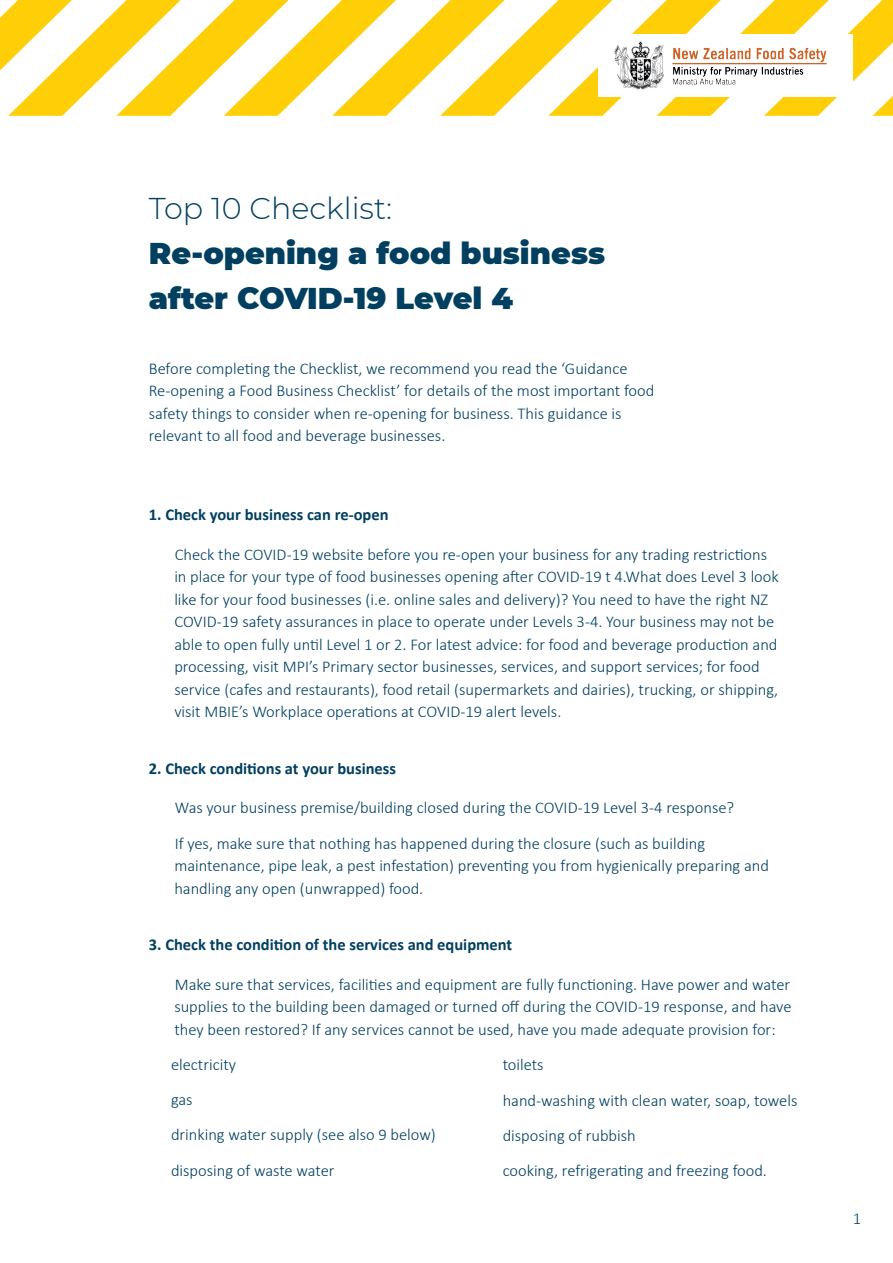
<style>
.page{position:relative;width:893px;height:1263px;background:#fff}
.page>*{position:absolute;margin:0;border:0;box-sizing:border-box;transform-origin:0 0}
.t1{font:900 30px/45px "Montserrat";color:#003f5f}
.t2{font:300 30px "Montserrat";color:#003f5f}
.t3{font:300 16.5px/22.5px "Calibri";color:#003f5f}
.t4{font:700 16.5px "Calibri";color:#003f5f}
</style>
<div class="page">
<img style="left:0;top:0;width:893px;height:116px">
<div style="left:598px;top:35px;width:255px;height:62px;background:#fff"></div>
<img style="left:615px;top:42px;width:212px;height:48px">
<h1 class="t2" style="left:149px;top:187px;width:245px">Top 10 Checklist:</h1>
<h1 class="t1" style="left:149px;top:228px;width:458px">Re-opening a food business after COVID-19 Level 4</h1>
<p class="t3" style="left:149px;top:357px;width:507px">Before completing the Checklist, we recommend you read the ‘Guidance Re-opening a Food Business Checklist’ for details of the most important food safety things to consider when re-opening for business. This guidance is relevant to all food and beverage businesses.</p>
<p class="t4" style="left:149px;top:503px;width:241px">1. Check your business can re-open</p>
<p class="t3" style="left:174px;top:543px;width:606px">Check the COVID-19 website before you re-open your business for any trading restrictions in place for your type of food businesses opening after COVID-19 t 4.What does Level 3 look like for your food businesses (i.e. online sales and delivery)? You need to have the right NZ COVID-19 safety assurances in place to operate under Levels 3-4. Your business may not be able to open fully until Level 1 or 2. For latest advice: for food and beverage production and processing, visit MPI’s Primary sector businesses, services, and support services; for food service (cafes and restaurants), food retail (supermarkets and dairies), trucking, or shipping, visit MBIE’s Workplace operations at COVID-19 alert levels.</p>
<p class="t4" style="left:149px;top:757px;width:249px">2. Check conditions at your business</p>
<p class="t3" style="left:175px;top:790px;width:561px;line-height:35.2px">Was your business premise/building closed during the COVID-19 Level 3-4 response?<br>If yes, make sure that nothing has happened during the closure (such as building</p>
<p class="t3" style="left:174px;top:854px;width:596px">maintenance, pipe leak, a pest infestation) preventing you from hygienically preparing and handling any open (unwrapped) food.</p>
<p class="t4" style="left:149px;top:933px;width:365px">3. Check the condition of the services and equipment</p>
<p class="t3" style="left:174px;top:973px;width:619px;text-align:justify">Make sure that services, facilities and equipment are fully functioning. Have power and water supplies to the building been damaged or turned off during the COVID-19 response, and have they been restored? If any services cannot be used, have you made adequate provision for:</p>
<p class="t3" style="left:171px;top:1046px;width:266px;line-height:35.2px">electricity<br>gas<br>drinking water supply (see also 9 below) disposing of waste water</p>
<p class="t3" style="left:503px;top:1047px;width:296px;line-height:35.2px">toilets<br>hand-washing with clean water, soap, towels disposing of rubbish<br>cooking, refrigerating and freezing food.</p>
<p class="t3" style="left:853px;top:1207px;width:10px">1</p>
</div>
